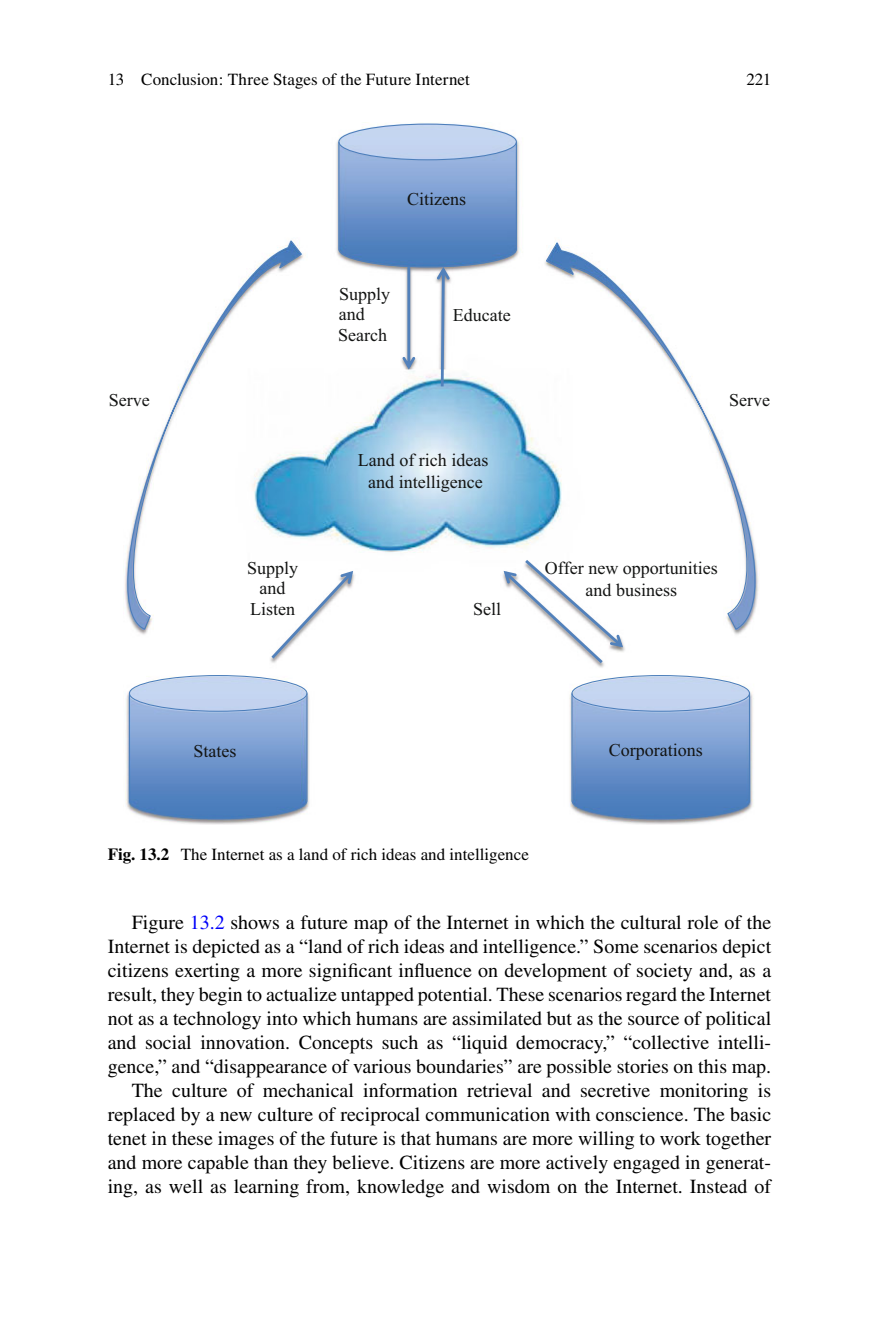
<style>
.page{position:relative;width:879px;height:1333px;background:#fff}
.page>*{position:absolute;margin:0;border:0;box-sizing:border-box;transform-origin:0 0}
.t1{font:20px/24px "Ftbjyk Times";color:#000;text-align:right}
.t2{font:18px/20.2px "Jkgcqg Times New Roman";color:#131413;text-align:center}
.t3{font:17px "Ftbjyk Times";color:#000}
.s1{font-family:"Srsmyg Times";font-weight:700}
.s2{color:#0000fa}
</style>
<div class="page">
<img style="left:125px;top:123px;width:629px;height:702px">
<svg style="left:338px;top:141px;width:179px;height:245px"></svg>
<svg style="left:271px;top:571px;width:82px;height:87px"></svg>
<svg style="left:545px;top:241px;width:214px;height:389px"></svg>
<svg style="left:123px;top:239px;width:180px;height:391px"></svg>
<svg style="left:503px;top:560px;width:120px;height:103px"></svg>
<svg style="left:128px;top:692px;width:180px;height:127px;background:#7c9fd0"></svg>
<svg style="left:571px;top:692px;width:179px;height:127px;background:#7b9ed0"></svg>
<p class="t3" style="left:108px;top:73px;width:364px">13 Conclusion: Three Stages of the Future Internet</p>
<p class="t2" style="left:407px;top:190px;width:60px">Citizens</p>
<p class="t2" style="left:338px;top:286px;width:54px;text-align:left">Supply and<br>Search</p>
<p class="t2" style="left:453px;top:306px;width:59px">Educate</p>
<p class="t3" style="left:746px;top:73px;width:26px">221</p>
<p class="t2" style="left:109px;top:392px;width:42px">Serve</p>
<p class="t2" style="left:729px;top:392px;width:42px">Serve</p>
<p class="t2" style="left:247px;top:559px;width:53px">Supply and<br>Listen</p>
<p class="t2" style="left:358px;top:451px;width:132px;line-height:21.6px">Land of rich ideas and intelligence</p>
<p class="t2" style="left:473px;top:600px;width:30px">Sell</p>
<p class="t2" style="left:545px;top:559px;width:174px;line-height:21.6px">Offer new opportunities and business</p>
<p class="t2" style="left:193px;top:742px;width:45px">States</p>
<p class="t2" style="left:609px;top:741px;width:95px">Corporations</p>
<p class="t3" style="left:108px;top:848px;width:423px"><span class="s1">Fig. 13.2</span> The Internet as a land of rich ideas and intelligence</p>
<p class="t1" style="left:108px;top:912px;width:665px">Figure <span class="s2">13.2</span> shows a future map of the Internet in which the cultural role of the Internet is depicted as a “land of rich ideas and intelligence.” Some scenarios depict citizens exerting a more significant influence on development of society and, as a result, they begin to actualize untapped potential. These scenarios regard the Internet not as a technology into which humans are assimilated but as the source of political and social innovation. Concepts such as “liquid democracy,” “collective intelli&shy;gence,” and “disappearance of various boundaries” are possible stories on this map.<br>The culture of mechanical information retrieval and secretive monitoring is replaced by a new culture of reciprocal communication with conscience. The basic tenet in these images of the future is that humans are more willing to work together and more capable than they believe. Citizens are more actively engaged in generat&shy;ing, as well as learning from, knowledge and wisdom on the Internet. Instead of</p>
</div>
